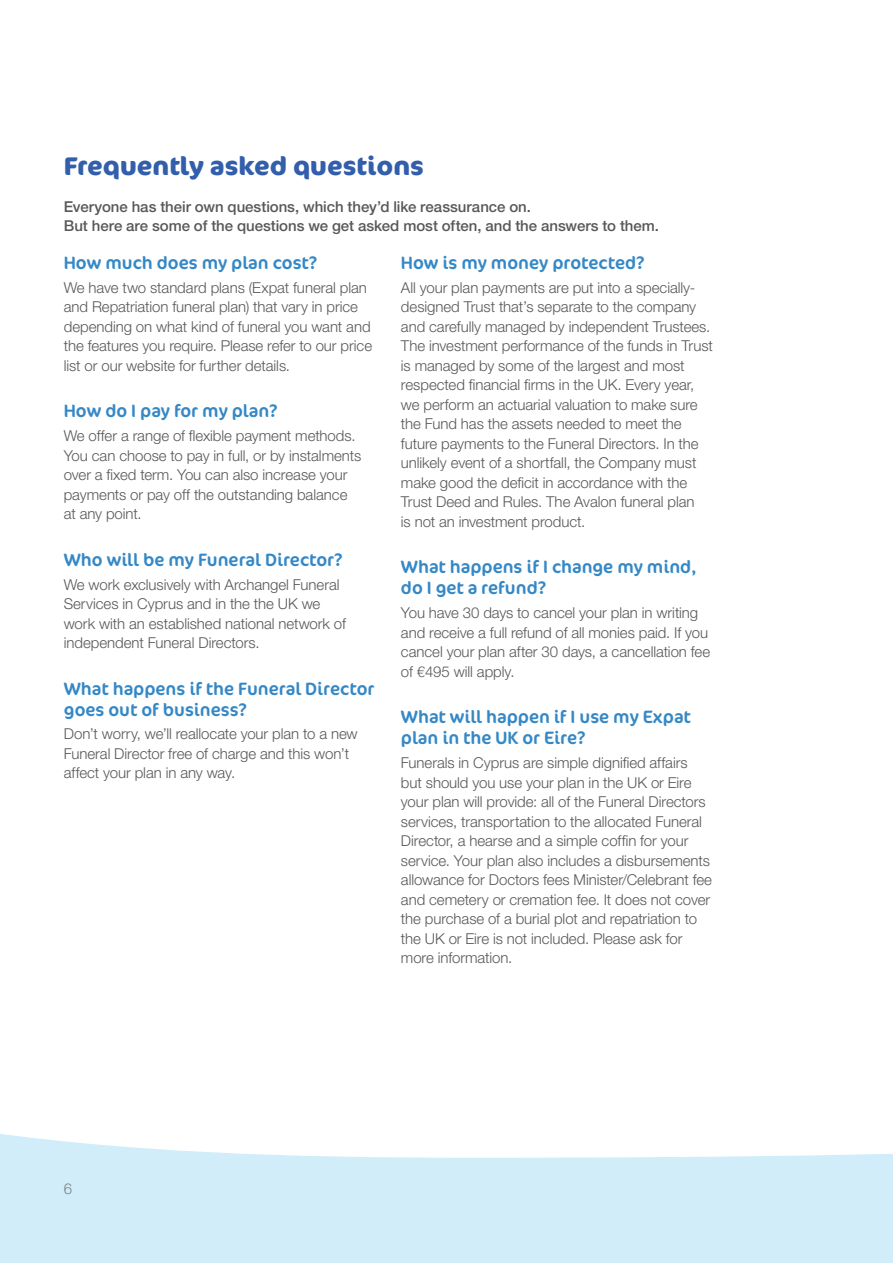
<style>
.page{position:relative;width:893px;height:1263px;background:#fff}
.page>*{position:absolute;margin:0;border:0;box-sizing:border-box;transform-origin:0 0}
.t1{font:700 25.5px "Cocon Pro";color:#325eab}
.t2{font:18px/21px "Cocon Pro";color:#3588c6}
.t3{font:300 15px/19.5px "Helvetica Neue";letter-spacing:-.005em;color:#57585a}
.t4{font:500 15px/19.5px "Helvetica Neue";letter-spacing:-.005em;color:#57585a}
.t5{font:300 15px "Helvetica Neue";color:#808285}
.s1{font-family:"Helvetica"}
</style>
<div class="page">
<svg style="left:0;top:1134px;width:893px;height:129px;fill:#d0edf9"></svg>
<h1 class="t1" style="left:64px;top:149px;width:362px">Frequently asked questions</h1>
<p class="t4" style="left:64px;top:196px;width:597px">Everyone has their own questions, which they’d like reassurance on.<br>But here are some of the questions we get asked most often, and the answers to them.</p>
<p class="t2" style="left:64px;top:252px;width:255px">How much does my plan cost?</p>
<p class="t3" style="left:64px;top:277px;width:310px">We have two standard plans (Expat funeral plan and Repatriation funeral plan) that vary in price depending on what kind of funeral you want and the features you require. Please refer to our price list or our website for further details.</p>
<p class="t2" style="left:64px;top:400px;width:215px">How do I pay for my plan?</p>
<p class="t3" style="left:64px;top:426px;width:299px">We offer a range of flexible payment methods.<br>You can choose to pay in full, or by instalments over a fixed term. You can also increase your payments or pay off the outstanding balance at any point.</p>
<p class="t2" style="left:64px;top:549px;width:280px">Who will be my Funeral Director?</p>
<p class="t3" style="left:64px;top:574px;width:284px">We work exclusively with Archangel Funeral Services in Cyprus and in the the UK we work with an established national network of independent Funeral Directors.</p>
<p class="t2" style="left:64px;top:677px;width:312px">What happens if the Funeral Director goes out of business?</p>
<p class="t3" style="left:64px;top:724px;width:295px">Don’t worry, we’ll reallocate your plan to a new<br>Funeral Director free of charge and this won’t affect your plan in any way.</p>
<p class="t2" style="left:401px;top:252px;width:245px">How is my money protected?</p>
<p class="t3" style="left:401px;top:277px;width:313px">All your plan payments are put into a specially&shy;designed Trust that’s separate to the company and carefully managed by independent Trustees.<br>The investment performance of the funds in Trust is managed by some of the largest and most respected financial firms in the UK. Every year, we perform an actuarial valuation to make sure the Fund has the assets needed to meet the future payments to the Funeral Directors. In the unlikely event of a shortfall, the Company must make good the deficit in accordance with the Trust Deed and Rules. The Avalon funeral plan<br>is not an investment product.</p>
<p class="t2" style="left:401px;top:556px;width:297px">What happens if I change my mind, do I get a refund?</p>
<p class="t3" style="left:401px;top:603px;width:311px">You have 30 days to cancel your plan in writing and receive a full refund of all monies paid. If you cancel your plan after 30 days, a cancellation fee of <span class="s1">€</span>495 will apply.</p>
<p class="t2" style="left:401px;top:706px;width:291px">What will happen if I use my Expat plan in the UK or Eire?</p>
<p class="t3" style="left:401px;top:753px;width:313px">Funerals in Cyprus are simple dignified affairs but should you use your plan in the UK or Eire your plan will provide: all of the Funeral Directors services, transportation to the allocated Funeral Director, a hearse and a simple coffin for your service. Your plan also includes a disbursements allowance for Doctors fees Minister/Celebrant fee and cemetery or cremation fee. It does not cover the purchase of a burial plot and repatriation to the UK or Eire is not included. Please ask for more information.</p>
<p class="t5" style="left:64px;top:1179px;width:10px">6</p>
</div>
